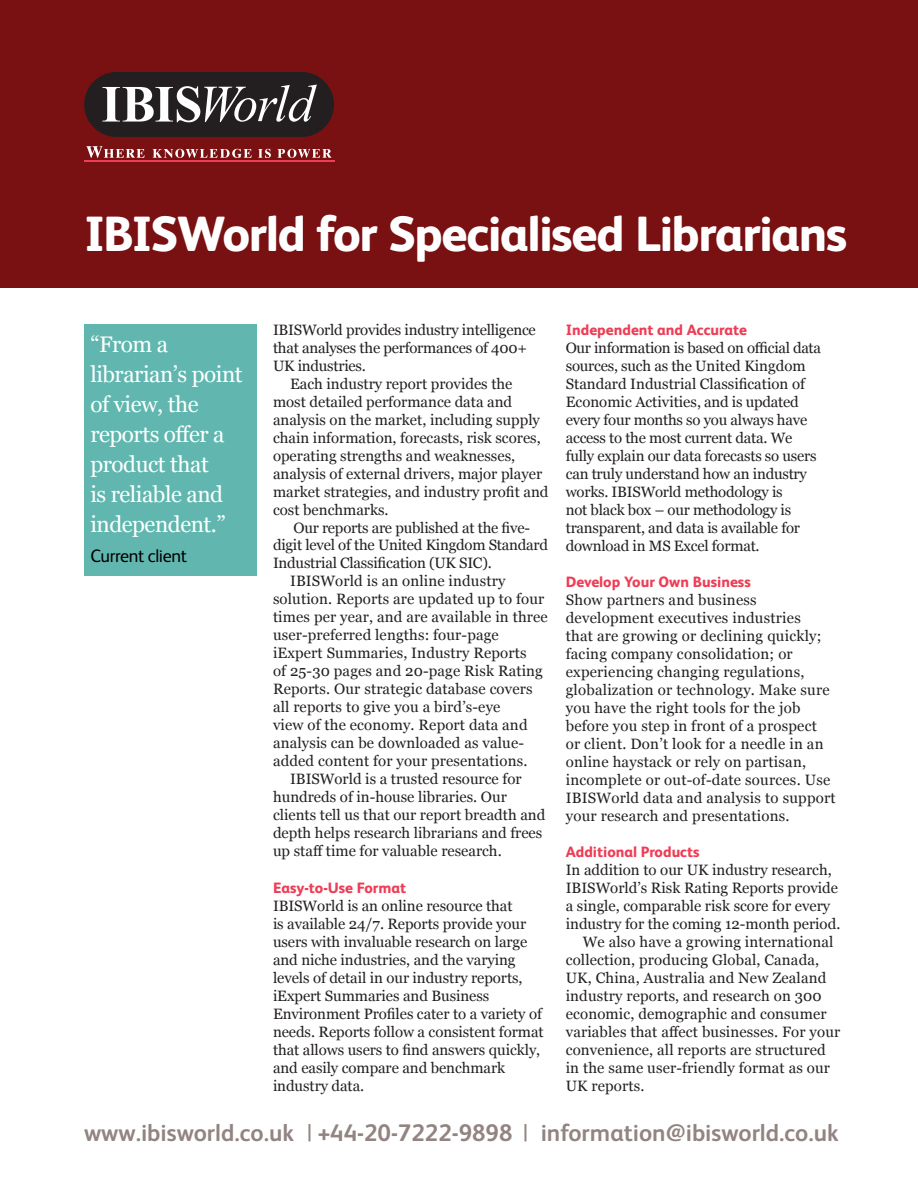
<style>
.page{position:relative;width:918px;height:1188px;background:#fff}
.page>*{position:absolute;margin:0;border:0;box-sizing:border-box;transform-origin:0 0}
.Cover_main_heading{font:800 49.5px "FS Albert";letter-spacing:-.03em;color:#fff}
.Pull_Quote{font:700 24px "FS Albert";color:#928480}
.Panel_serif{font:22.5px/30px "Georgia";letter-spacing:-.02em;color:#fff}
.Panel_serif-2{font:18px "FS Albert";letter-spacing:-.02em;color:#000}
.Body_INDENT{font:15px/18px "Georgia";letter-spacing:.01em;color:#231f20}
.Body__NO_INDENT{font:15px/18px "Georgia";color:#231f20}
.Subhead{font:15px/18px "Georgia";letter-spacing:-.015em;color:#231f20}
.Body_INDENT-2{font:15px/18px "Georgia";letter-spacing:-.015em;color:#231f20}
.Body__NO_INDENT-2{font:800 15px "FS Albert";color:#ee3d56}
.Subhead-2{font:800 15px "FS Albert";color:#ee3d56}
.Intro{font:800 15px "FS Albert";color:#ee3d56}
.s1{font-weight:400}
</style>
<div class="page">
<div style="left:0;top:0;width:918px;height:288px;background:#791113"></div>
<svg style="left:86px;top:146px;width:59px;height:12px"></svg>
<svg style="left:153px;top:149px;width:99px;height:9px"></svg>
<svg style="left:258px;top:149px;width:13px;height:9px"></svg>
<svg style="left:278px;top:149px;width:54px;height:9px"></svg>
<hr style="left:84px;top:160px;width:250px;height:2px;background:#ee3d56">
<div style="left:84px;top:72px;width:250px;height:65px;background:#231f20;border-radius:32px"></div>
<svg style="left:102px;top:85px;width:215px;height:37px"></svg>
<div style="left:84px;top:324px;width:172px;height:252px;background:#61b7af"></div>
<p class="Cover_main_heading" style="left:84px;top:198px;width:765px">IBISWorld for Specialised Librarians</p>
<p class="Panel_serif" style="left:90px;top:330px;width:154px">“From a librarian’s point of view, the reports offer a product that<br>is reliable and independent.”</p>
<p class="Panel_serif-2" style="left:90px;top:544px;width:98px">Current client</p>
<p class="Body_INDENT-2" style="left:273px;top:321px;width:264px">IBISWorld provides industry intelligence that analyses the performances of 400+<br>UK industries.</p>
<p class="Body_INDENT" style="left:273px;top:375px;width:277px;text-indent:17px">Each industry report provides the most detailed performance data and analysis on the market, including supply chain information, forecasts, risk scores, operating strengths and weaknesses, analysis of external drivers, major player market strategies, and industry profit and cost benchmarks.</p>
<p class="Body_INDENT-2" style="left:273px;top:520px;width:277px;line-height:16.5px;text-align:center">Our reports are published at the five-<br>digit level of the United Kingdom Standard</p>
<p class="Body_INDENT-2" style="left:273px;top:554px;width:220px">Industrial Classification (UK SIC).</p>
<p class="Body_INDENT" style="left:273px;top:572px;width:276px;text-indent:17px">IBISWorld is an online industry solution. Reports are updated up to four times per year, and are available in three user-preferred lengths: four-page iExpert Summaries, Industry Reports<br>of 25-30 pages and 20-page Risk Rating Reports. Our strategic database covers all reports to give you a bird’s-eye<br>view of the economy. Report data and analysis can be downloaded as value&shy;added content for your presentations.</p>
<p class="Body_INDENT" style="left:273px;top:770px;width:274px;text-indent:17px">IBISWorld is a trusted resource for hundreds of in-house libraries. Our clients tell us that our report breadth and depth helps research librarians and frees up staff time for valuable research.</p>
<p class="Intro" style="left:273px;top:877px;width:135px">Easy-to-Use Format</p>
<p class="Body__NO_INDENT" style="left:273px;top:897px;width:272px">IBISWorld is an online resource that<br>is available 24/7. Reports provide your users with invaluable research on large and niche industries, and the varying levels of detail in our industry reports, iExpert Summaries and Business Environment Profiles cater to a variety of needs. Reports follow a consistent format that allows users to find answers quickly, and easily compare and benchmark industry data.</p>
<p class="Subhead-2" style="left:566px;top:319px;width:183px">Independent and Accurate</p>
<p class="Subhead" style="left:566px;top:339px;width:257px">Our information is based on official data sources, such as the United Kingdom Standard Industrial Classification of Economic Activities, and is updated every four months so you always have access to the most current data. We fully explain our data forecasts so users can truly understand how an industry works. IBISWorld methodology is<br>not black box – our methodology is transparent, and data is available for download in MS Excel format.</p>
<p class="Body__NO_INDENT-2" style="left:566px;top:571px;width:187px">Develop Your Own Business</p>
<p class="Body__NO_INDENT" style="left:566px;top:591px;width:271px">Show partners and business development executives industries<br>that are growing or declining quickly; facing company consolidation; or experiencing changing regulations, globalization or technology. Make sure you have the right tools for the job before you step in front of a prospect<br>or client. Don’t look for a needle in an online haystack or rely on partisan, incomplete or out-of-date sources. Use IBISWorld data and analysis to support your research and presentations.</p>
<p class="Body__NO_INDENT-2" style="left:566px;top:841px;width:135px">Additional Products</p>
<p class="Body__NO_INDENT" style="left:566px;top:861px;width:276px">In addition to our UK industry research, IBISWorld’s Risk Rating Reports provide a single, comparable risk score for every industry for the coming 12-month period.</p>
<p class="Body_INDENT" style="left:566px;top:933px;width:276px;text-indent:17px">We also have a growing international collection, producing Global, Canada, UK, China, Australia and New Zealand industry reports, and research on 300 economic, demographic and consumer variables that affect businesses. For your convenience, all reports are structured in the same user-friendly format as our UK reports.</p>
<p class="Pull_Quote" style="left:84px;top:1117px;width:756px">www.ibisworld.co.uk <span class="s1">|</span> +44-20-7222-9898 <span class="s1">|</span> information@ibisworld.co.uk</p>
</div>
